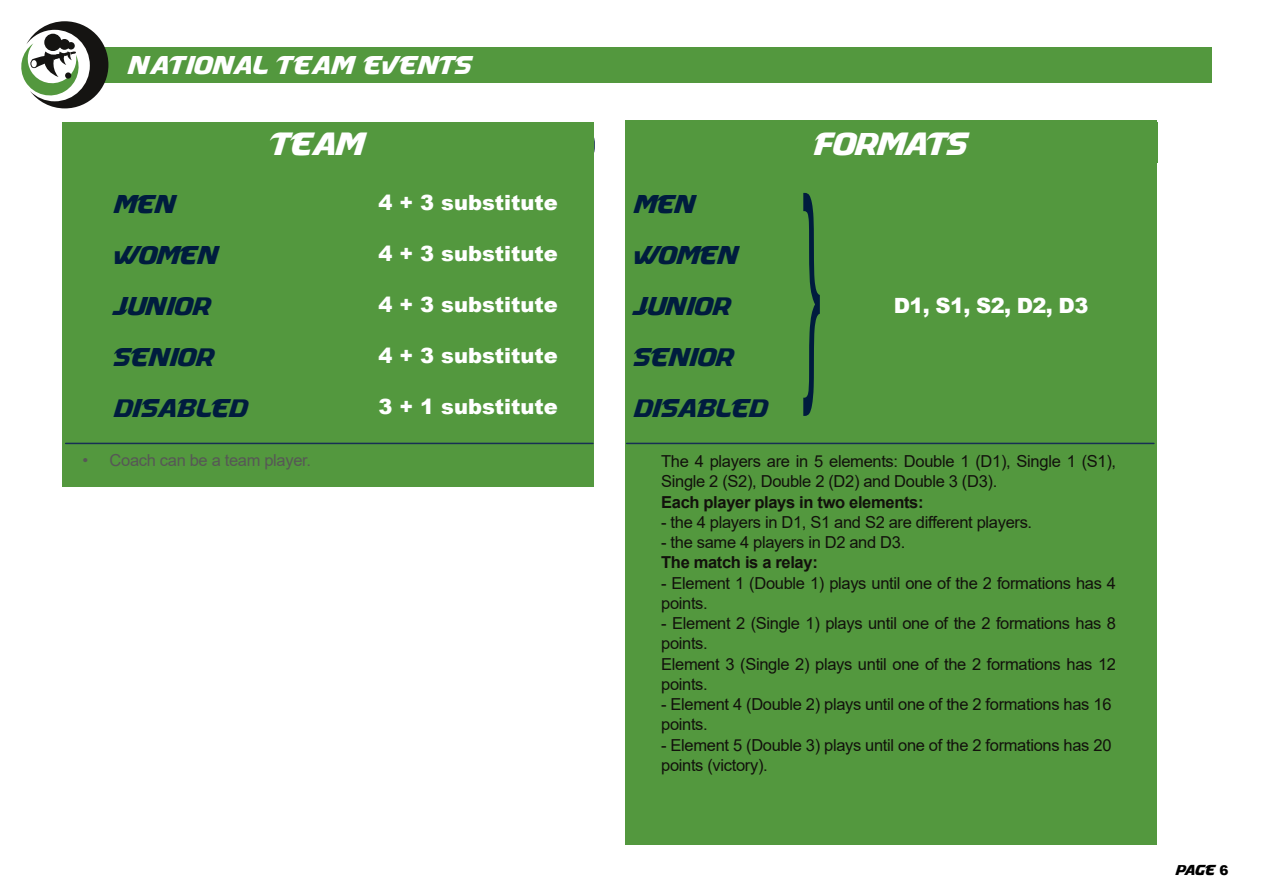
<style>
.page{position:relative;width:1263px;height:893px;background:#fff}
.page>*{position:absolute;margin:0;border:0;box-sizing:border-box;transform-origin:0 0}
.t1{font:237.6px "Arial Narrow";color:#001c3e;scale:.3 1}
.t2{font:30px "Masque";letter-spacing:-.03em;color:#fff}
.t3{font:24px/51px "Masque";letter-spacing:-.02em;color:#001c3e}
.t4{font:24px "Masque";color:#fff}
.t5{font:900 21px "Arial";color:#fff}
.t6{font:16.5px/20.2px "Arial";letter-spacing:-.02em;color:#12110c}
.t7{font:700 16.5px "Arial";letter-spacing:-.02em;color:#12110c}
.t8{font:16.5px "Arial";letter-spacing:-.02em;color:#575756}
.t9{font:13.5px "Masque";color:#000}
.s1{font-family:"Arial";font-weight:900}
</style>
<div class="page">
<div style="left:99px;top:47px;width:1113px;height:36px;background:#53983e"></div>
<svg style="left:21px;top:21px;width:87px;height:87px"></svg>
<div style="left:625px;top:120px;width:532px;height:724px;background:#53983e"></div>
<div style="left:62px;top:122px;width:532px;height:365px;background:#53983e"></div>
<hr style="left:66px;top:443px;width:527px;height:1px;background:#172e54">
<hr style="left:627px;top:443px;width:527px;height:1px;background:#172e54">
<div style="left:627px;top:122px;width:531px;height:41px;background:#53983e"></div>
<h3 class="t4" style="left:128px;top:50px;width:346px">NATIONAL TEAM EVENTS</h3>
<h2 class="t2" style="left:270px;top:125px;width:96px">TEAM</h2>
<h3 class="t3" style="left:113px;top:178px;width:136px">MEN<br>WOMEN<br>JUNIOR<br>SENIOR<br>DISABLED</h3>
<p class="t5" style="left:378px;top:188px;width:181px">4 + 3 substitute</p>
<p class="t5" style="left:378px;top:239px;width:181px">4 + 3 substitute</p>
<p class="t5" style="left:378px;top:290px;width:181px">4 + 3 substitute</p>
<p class="t5" style="left:378px;top:341px;width:181px">4 + 3 substitute</p>
<p class="t5" style="left:378px;top:392px;width:181px">3 + 1 substitute</p>
<h3 class="t3" style="left:633px;top:178px;width:136px">MEN<br>WOMEN<br>JUNIOR<br>SENIOR<br>DISABLED</h3>
<h2 class="t2" style="left:814px;top:125px;width:155px">FORMATS</h2>
<h1 class="t1" style="left:802px;top:108px;width:67px">}</h1>
<p class="t5" style="left:894px;top:290px;width:196px">D1, S1, S2, D2, D3</p>
<p class="t8" style="left:83px;top:449px;width:230px">• Coach can be a team player.</p>
<p class="t6" style="left:661px;top:451px;width:456px">The 4 players are in 5 elements: Double 1 (D1), Single 1 (S1),<br>Single 2 (S2), Double 2 (D2) and Double 3 (D3).</p>
<p class="t7" style="left:661px;top:490px;width:264px">Each player plays in two elements:</p>
<p class="t6" style="left:661px;top:512px;width:373px">- the 4 players in D1, S1 and S2 are different players.</p>
<p class="t6" style="left:661px;top:532px;width:246px">- the same 4 players in D2 and D3.</p>
<p class="t7" style="left:661px;top:551px;width:158px">The match is a relay:</p>
<p class="t6" style="left:661px;top:573px;width:456px">- Element 1 (Double 1) plays until one of the 2 formations has 4 points.</p>
<p class="t6" style="left:661px;top:613px;width:456px">- Element 2 (Single 1) plays until one of the 2 formations has 8 points.<br>Element 3 (Single 2) plays until one of the 2 formations has 12 points.</p>
<p class="t6" style="left:661px;top:694px;width:452px">- Element 4 (Double 2) plays until one of the 2 formations has 16 points.</p>
<p class="t6" style="left:661px;top:735px;width:452px">- Element 5 (Double 3) plays until one of the 2 formations has 20 points (victory).</p>
<p class="t9" style="left:1175px;top:862px;width:54px">PAGE <span class="s1">6</span></p>
</div>
